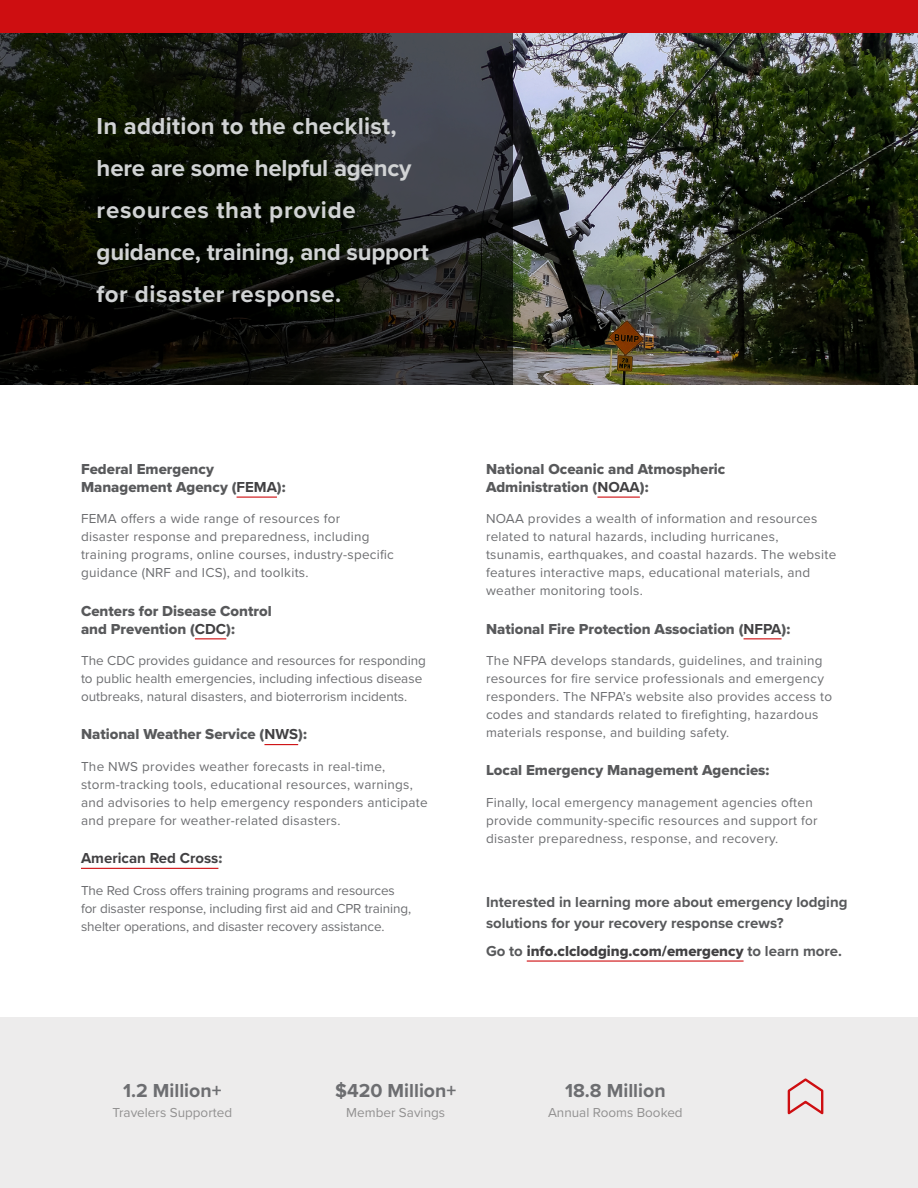
<style>
.page{position:relative;width:918px;height:1188px;background:#fff}
.page>*{position:absolute;margin:0;border:0;box-sizing:border-box;transform-origin:0 0}
.t1{font:700 24px/42px "Proxima Nova";letter-spacing:.01em;color:#d1d3d4}
.t2{font:700 19.5px "Proxima Nova";color:#6d6e71}
.t3{font:15px/18px "Proxima Nova Extrabld";color:#58595b}
.t4{font:700 15px/21px "Proxima Nova";color:#58595b}
.t5{font:15px "Proxima Nova Extrabld";color:#414042}
.t6{font:700 15px "Proxima Nova";color:#414042}
.t7{font:13.5px/18px "Proxima Nova";letter-spacing:.02em;color:#6d6e71}
.t8{font:13.5px/18px "Proxima Nova";color:#6d6e71}
.t9{font:13.5px/18px "Proxima Nova";letter-spacing:-.01em;color:#6d6e71}
.t10{font:13.5px "Proxima Nova";color:#929191}
.s1{font-family:"Proxima Nova";font-weight:700;color:#414042}
.s2{font-family:"Proxima Nova Extrabld";font-weight:400;color:#58595b}
.s3{font-family:"Proxima Nova";font-weight:700;color:#58595b}
</style>
<div class="page">
<img style="left:513px;top:32px;width:405px;height:352px">
<svg style="left:0;top:32px;width:513px;height:352px;background:#161913"></svg>
<div style="left:0;top:1017px;width:918px;height:171px;background:#edecec"></div>
<svg style="left:788px;top:1078px;width:35px;height:37px"></svg>
<hr style="left:237px;top:497px;width:40px;height:1px;background:#ce0e11">
<hr style="left:195px;top:638px;width:31px;height:1px;background:#ce0e11">
<hr style="left:264px;top:744px;width:34px;height:1px;background:#ce0e11">
<hr style="left:81px;top:868px;width:137px;height:1px;background:#ce0e11">
<hr style="left:597px;top:497px;width:43px;height:1px;background:#ce0e11">
<hr style="left:744px;top:638px;width:38px;height:1px;background:#ce0e11">
<div style="left:0;top:0;width:918px;height:32px;background:#ce0e11"></div>
<hr style="left:527px;top:960px;width:217px;height:2px;background:#ce0e11">
<h1 class="t1" style="left:97px;top:104px;width:334px">In addition to the checklist, here are some helpful agency resources that provide guidance, training, and support for disaster response.</h1>
<p class="t3" style="left:81px;top:460px;width:206px">Federal Emergency<br>Management Agency (<span class="s1">FEMA</span>):</p>
<p class="t7" style="left:81px;top:509px;width:314px">FEMA offers a wide range of resources for<br>disaster response and preparedness, including training programs, online courses, industry-specific guidance (NRF and ICS), and toolkits.</p>
<p class="t3" style="left:81px;top:601px;width:192px">Centers for Disease Control and Prevention (<span class="s1">CDC</span>):</p>
<p class="t8" style="left:81px;top:651px;width:346px">The CDC provides guidance and resources for responding to public health emergencies, including infectious disease outbreaks, natural disasters, and bioterrorism incidents.</p>
<p class="t3" style="left:81px;top:725px;width:227px">National Weather Service (<span class="s1">NWS</span>):</p>
<p class="t7" style="left:81px;top:757px;width:348px">The NWS provides weather forecasts in real-time, storm-tracking tools, educational resources, warnings, and advisories to help emergency responders anticipate and prepare for weather-related disasters.</p>
<p class="t6" style="left:81px;top:847px;width:143px">American Red Cross<span class="s2">:</span></p>
<p class="t9" style="left:81px;top:881px;width:332px">The Red Cross offers training programs and resources for disaster response, including first aid and CPR training, shelter operations, and disaster recovery assistance.</p>
<p class="t3" style="left:486px;top:460px;width:241px">National Oceanic and Atmospheric<br>Administration (<span class="s1">NOAA</span>):</p>
<p class="t7" style="left:486px;top:509px;width:352px">NOAA provides a wealth of information and resources related to natural hazards, including hurricanes, tsunamis, earthquakes, and coastal hazards. The website features interactive maps, educational materials, and weather monitoring tools.</p>
<p class="t3" style="left:486px;top:619px;width:306px">National Fire Protection Association (<span class="s1">NFPA</span>):</p>
<p class="t7" style="left:486px;top:651px;width:348px">The NFPA develops standards, guidelines, and training resources for fire service professionals and emergency responders. The NFPA’s website also provides access to codes and standards related to firefighting, hazardous materials response, and building safety.</p>
<p class="t3" style="left:486px;top:761px;width:285px">Local Emergency Management Agencies:</p>
<p class="t7" style="left:486px;top:793px;width:333px">Finally, local emergency management agencies often provide community-specific resources and support for disaster preparedness, response, and recovery.</p>
<p class="t4" style="left:486px;top:891px;width:363px">Interested in learning more about emergency lodging solutions for your recovery response crews?</p>
<p class="t5" style="left:486px;top:940px;width:357px"><span class="s3">Go to</span> info.clclodging.com/emergency <span class="s3">to learn more.</span></p>
<h2 class="t2" style="left:123px;top:1076px;width:100px">1.2 Million+</h2>
<h2 class="t2" style="left:335px;top:1076px;width:123px">$420 Million+</h2>
<h2 class="t2" style="left:565px;top:1076px;width:102px">18.8 Million</h2>
<p class="t10" style="left:113px;top:1103px;width:121px">Travelers Supported</p>
<p class="t10" style="left:346px;top:1103px;width:100px">Member Savings</p>
<p class="t10" style="left:548px;top:1103px;width:136px">Annual Rooms Booked</p>
</div>
